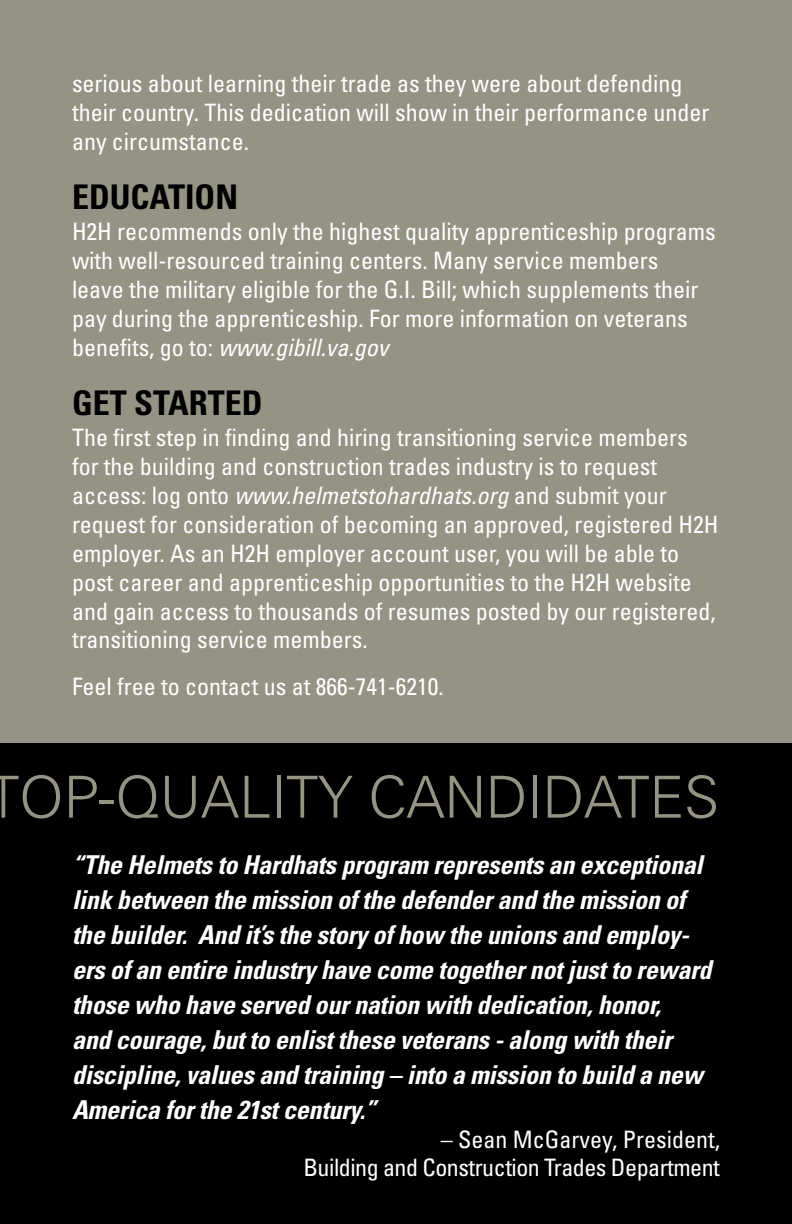
<style>
.page{position:relative;width:792px;height:1224px;background:#959384}
.page>*{position:absolute;margin:0;border:0;box-sizing:border-box;transform-origin:0 0}
.t1{font:300 58px "Univers";letter-spacing:-.01em;color:#959384}
.t2{font:700 condensed 34px "Univers";color:#000001}
.t3{font:italic 700 condensed 26px/35px "Univers";letter-spacing:-.01em;color:#fff}
.t4{font:condensed 24px/29px "Univers";color:#fff}
.t5{font:condensed 24px/28.8px "Univers";letter-spacing:-.02em;color:#fff;text-align:right}
.s1{font-style:italic}
</style>
<div class="page">
<div style="left:0;top:743px;width:792px;height:481px;background:#000001"></div>
<p class="t4" style="left:72px;top:68px;width:639px">serious about learning their trade as they were about defending their country. This dedication will show in their performance under any circumstance.</p>
<h2 class="t2" style="left:72px;top:176px;width:168px">EDUCATION</h2>
<p class="t4" style="left:72px;top:216px;width:645px">H2H recommends only the highest quality apprenticeship programs with well-resourced training centers. Many service members leave the military eligible for the G.I. Bill; which supplements their pay during the apprenticeship. For more information on veterans benefits, go to: <span class="s1">www.gibill.va.gov</span></p>
<h2 class="t2" style="left:72px;top:382px;width:192px">GET STARTED</h2>
<p class="t4" style="left:72px;top:422px;width:648px">The first step in finding and hiring transitioning service members for the building and construction trades industry is to request access: log onto <span class="s1">www.helmetstohardhats.org</span> and submit your request for consideration of becoming an approved, registered H2H employer. As an H2H employer account user, you will be able to post career and apprenticeship opportunities to the H2H website and gain access to thousands of resumes posted by our registered, transitioning service members.</p>
<p class="t4" style="left:72px;top:672px;width:373px">Feel free to contact us at 866-741-6210.</p>
<h1 class="t1" style="left:-13px;top:762px;width:734px">TOP-QUALITY CANDIDATES</h1>
<p class="t3" style="left:72px;top:847px;width:641px">“The Helmets to Hardhats program represents an exceptional link between the mission of the defender and the mission of the builder. And it’s the story of how the unions and employ&shy;ers of an entire industry have come together not just to reward those who have served our nation with dedication, honor,<br>and courage, but to enlist these veterans - along with their discipline, values and training – into a mission to build a new America for the 21st century.”</p>
<p class="t5" style="left:303px;top:1124px;width:418px">– Sean McGarvey, President,<br>Building and Construction Trades Department</p>
</div>
